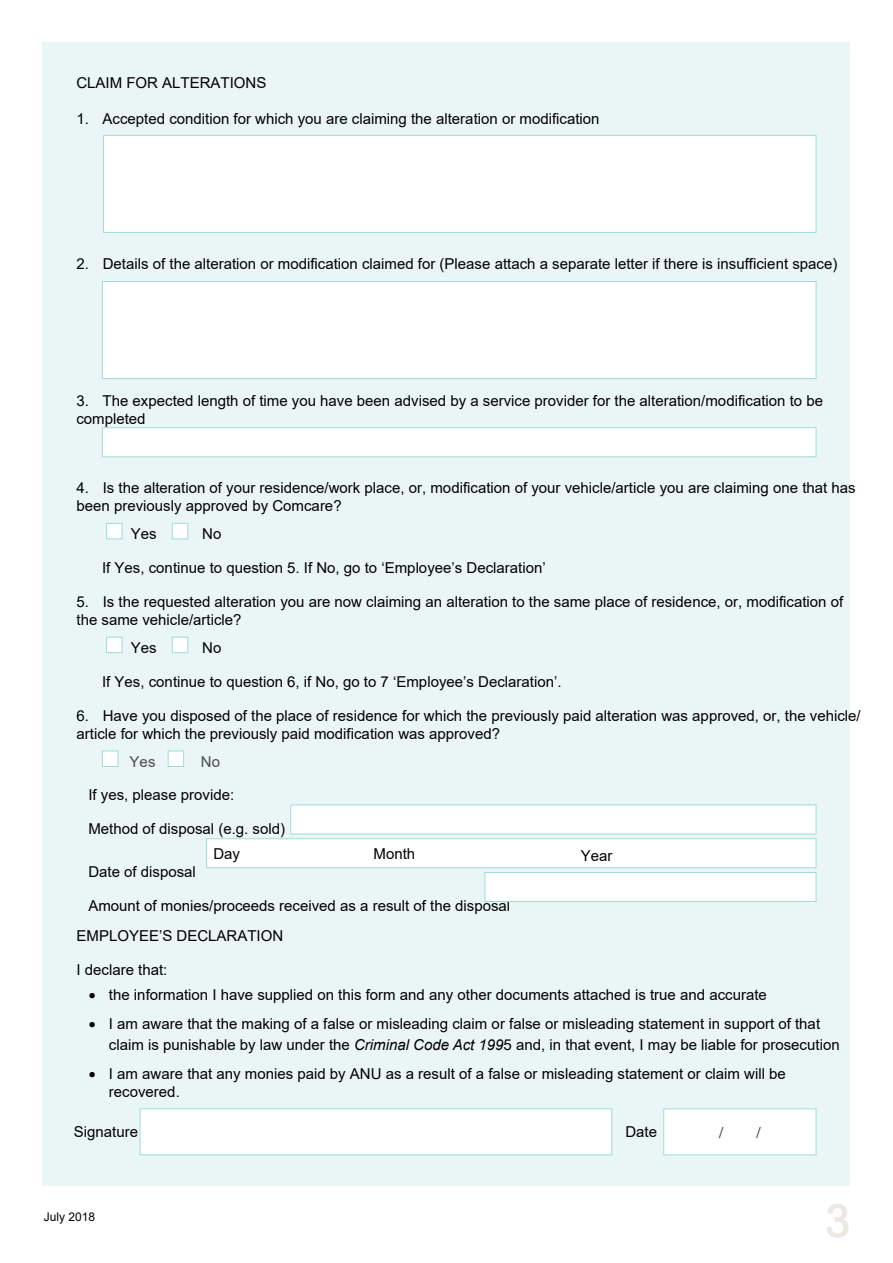
<style>
.page{position:relative;width:893px;height:1263px;background:#fff}
.page>*{position:absolute;margin:0;border:0;box-sizing:border-box;transform-origin:0 0}
.t1{font:45px "Arial";color:#ece8e3}
.Bullets_1a{font:15px/18px "Arial";color:#000}
.Bullet_1{font:15px/20.4px "Arial";color:#000}
.Text{font:15px "Arial";color:#000}
.Bullets_1a-2{font:15px "Arial";color:#4b4c4d}
.t2{font:condensed 15px "Avant Garde";color:#4b4c4d}
.t3{font:12px "Arial";color:#000}
.s1{font-style:italic}
</style>
<div class="page">
<div style="left:43px;top:43px;width:807px;height:1143px;background:#eaf6f6"></div>
<div style="left:103px;top:135px;width:713px;height:98px;background:#fff;border:1px solid #a2dadb"></div>
<div style="left:102px;top:281px;width:714px;height:98px;background:#fff;border:1px solid #a2dadb"></div>
<div style="left:102px;top:427px;width:714px;height:30px;background:#fff;border:1px solid #a2dadb"></div>
<div style="left:106px;top:523px;width:16px;height:16px;background:#fff;border:1px solid #a2dadb"></div>
<div style="left:172px;top:523px;width:16px;height:16px;background:#fff;border:1px solid #a2dadb"></div>
<div style="left:106px;top:637px;width:16px;height:16px;background:#fff;border:1px solid #a2dadb"></div>
<div style="left:172px;top:637px;width:16px;height:16px;background:#fff;border:1px solid #a2dadb"></div>
<div style="left:102px;top:750px;width:16px;height:17px;background:#fff;border:1px solid #a2dadb"></div>
<div style="left:168px;top:750px;width:16px;height:17px;background:#fff;border:1px solid #a2dadb"></div>
<div style="left:290px;top:804px;width:526px;height:30px;background:#fff;border:1px solid #a2dadb"></div>
<div style="left:207px;top:839px;width:609px;height:29px;background:#fff"></div>
<div style="left:206px;top:838px;width:610px;height:30px;border:1px solid #a2dadb"></div>
<div style="left:484px;top:872px;width:332px;height:30px;background:#fff;border:1px solid #a2dadb"></div>
<div style="left:140px;top:1108px;width:472px;height:47px;background:#fff;border:1px solid #a2dadb"></div>
<div style="left:664px;top:1109px;width:152px;height:46px;background:#fff"></div>
<div style="left:663px;top:1108px;width:153px;height:47px;border:1px solid #a2dadb"></div>
<p class="Bullets_1a" style="left:76px;top:74px;width:192px">CLAIM FOR ALTERATIONS</p>
<p class="Bullets_1a" style="left:76px;top:109px;width:525px">1. Accepted condition for which you are claiming the alteration or modification</p>
<p class="Bullets_1a" style="left:77px;top:254px;width:762px">2. Details of the alteration or modification claimed for (Please attach a separate letter if there is insufficient space)</p>
<p class="Bullets_1a" style="left:76px;top:391px;width:748px">3. The expected length of time you have been advised by a service provider for the alteration/modification to be completed</p>
<p class="Bullets_1a" style="left:77px;top:479px;width:781px">4. Is the alteration of your residence/work place, or, modification of your vehicle/article you are claiming one that has been previously approved by Comcare?</p>
<p class="Bullets_1a" style="left:131px;top:525px;width:27px">Yes</p>
<p class="Bullets_1a" style="left:202px;top:525px;width:21px">No</p>
<p class="Bullets_1a" style="left:102px;top:559px;width:445px">If Yes, continue to question 5. If No, go to ‘Employee’s Declaration’</p>
<p class="Bullets_1a" style="left:77px;top:592px;width:768px">5. Is the requested alteration you are now claiming an alteration to the same place of residence, or, modification of the same vehicle/article?</p>
<p class="Bullets_1a" style="left:131px;top:639px;width:27px">Yes</p>
<p class="Bullets_1a" style="left:202px;top:639px;width:21px">No</p>
<p class="Bullets_1a" style="left:102px;top:673px;width:461px">If Yes, continue to question 6, if No, go to 7 ‘Employee’s Declaration’.</p>
<p class="Bullets_1a" style="left:77px;top:706px;width:786px">6. Have you disposed of the place of residence for which the previously paid alteration was approved, or, the vehicle/ article for which the previously paid modification was approved?</p>
<p class="Bullets_1a-2" style="left:130px;top:751px;width:27px">Yes</p>
<p class="Bullets_1a-2" style="left:201px;top:751px;width:21px">No</p>
<p class="Bullets_1a" style="left:88px;top:786px;width:147px">If yes, please provide:</p>
<p class="Bullets_1a" style="left:213px;top:816px;width:73px;line-height:24.8px;text-indent:-125px">Method of disposal (e.g. sold)<br>Day</p>
<p class="Bullets_1a" style="left:374px;top:844px;width:43px">Month</p>
<p class="Bullet_1" style="left:581px;top:845px;width:33px">Year</p>
<p class="Bullets_1a" style="left:88px;top:862px;width:109px">Date of disposal</p>
<p class="Bullets_1a" style="left:88px;top:896px;width:423px">Amount of monies/proceeds received as a result of the disposal</p>
<p class="Text" style="left:77px;top:925px;width:208px">EMPLOYEE’S DECLARATION</p>
<p class="Text" style="left:77px;top:959px;width:92px">I declare that:</p>
<p class="Bullet_1" style="left:89px;top:984px;width:679px">• the information I have supplied on this form and any other documents attached is true and accurate</p>
<p class="Bullet_1" style="left:109px;top:1014px;width:732px;text-indent:-20px">• I am aware that the making of a false or misleading claim or false or misleading statement in support of that claim is punishable by law under the <span class="s1">Criminal Code Act 199</span>5 and, in that event, I may be liable for prosecution</p>
<p class="Bullet_1" style="left:109px;top:1065px;width:678px;line-height:18px;text-indent:-20px">• I am aware that any monies paid by ANU as a result of a false or misleading statement or claim will be recovered.</p>
<p class="Text" style="left:74px;top:1122px;width:66px">Signature</p>
<p class="Text" style="left:625px;top:1121px;width:33px">Date</p>
<p class="t2" style="left:719px;top:1123px;width:6px">/</p>
<p class="t2" style="left:757px;top:1123px;width:6px">/</p>
<p class="t3" style="left:44px;top:1208px;width:53px">July 2018</p>
<p class="t1" style="left:825px;top:1191px;width:27px">3</p>
</div>
